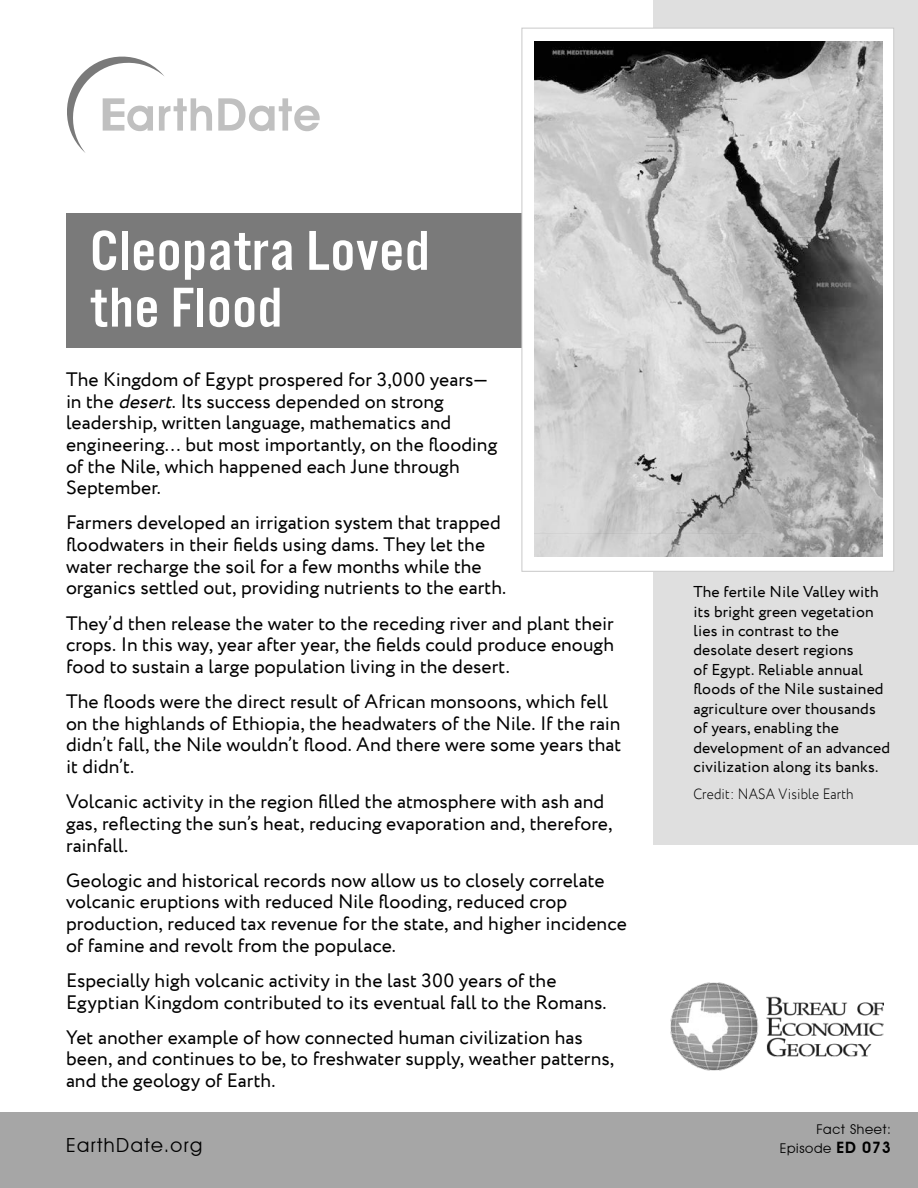
<style>
.page{position:relative;width:918px;height:1188px;background:#fff}
.page>*{position:absolute;margin:0;border:0;box-sizing:border-box;transform-origin:0 0}
.t1{font:58.35px/56.7px "Alternate Got No 3 D";letter-spacing:.01em;color:#fff;scale:1.1 1}
.t2{font:19.5px/21.6px "Circe";color:#000}
.t3{font:19.5px "Avant Garde IT Cby BT";letter-spacing:.075em;color:#000}
.t4{font:15.75px/19.5px "Circe";letter-spacing:.01em;color:#000}
.t5{font:300 15px "Circe";letter-spacing:.01em;color:#000;scale:.9 1}
.t6{font:13.5px/18.9px "Avant Garde IT Cby BT";letter-spacing:.05em;color:#000;text-align:right}
.s1{font-style:italic}
.s2{font-weight:600;font-size:15.75px}
</style>
<div class="page">
<div style="left:66px;top:213px;width:530px;height:135px;background:#7a7a7a"></div>
<div style="left:653px;top:0;width:265px;height:845px;background:#dfdfdf"></div>
<svg style="left:67px;top:56px;width:145px;height:97px"></svg>
<svg style="left:218px;top:98px;width:102px;height:33px"></svg>
<img style="left:671px;top:983px;width:213px;height:88px">
<div style="left:0;top:1112px;width:918px;height:76px;background:#a6a6a6"></div>
<div style="left:522px;top:28px;width:372px;height:543px;background:#fff"></div>
<img style="left:534px;top:42px;width:348px;height:515px">
<h1 class="t1" style="left:90px;top:222px;width:310px">Cleopatra Loved the Flood</h1>
<p class="t2" style="left:66px;top:369px;width:433px">The Kingdom of Egypt prospered for 3,000 years— in the <span class="s1">desert</span>. Its success depended on strong leadership, written language, mathematics and engineering… but most importantly, on the flooding of the Nile, which happened each June through September.</p>
<p class="t2" style="left:66px;top:513px;width:442px">Farmers developed an irrigation system that trapped floodwaters in their fields using dams. They let the water recharge the soil for a few months while the organics settled out, providing nutrients to the earth.</p>
<p class="t2" style="left:66px;top:613px;width:549px;text-align:justify">They’d then release the water to the receding river and plant their crops. In this way, year after year, the fields could produce enough food to sustain a large population living in the desert.</p>
<p class="t2" style="left:66px;top:691px;width:557px">The floods were the direct result of African monsoons, which fell on the highlands of Ethiopia, the headwaters of the Nile. If the rain didn’t fall, the Nile wouldn’t flood. And there were some years that it didn’t.</p>
<p class="t2" style="left:66px;top:791px;width:548px">Volcanic activity in the region filled the atmosphere with ash and gas, reflecting the sun’s heat, reducing evaporation and, therefore, rainfall.</p>
<p class="t2" style="left:66px;top:870px;width:562px">Geologic and historical records now allow us to closely correlate volcanic eruptions with reduced Nile flooding, reduced crop production, reduced tax revenue for the state, and higher incidence of famine and revolt from the populace.</p>
<p class="t2" style="left:66px;top:970px;width:542px">Especially high volcanic activity in the last 300 years of the<br>Egyptian Kingdom contributed to its eventual fall to the Romans.</p>
<p class="t2" style="left:66px;top:1027px;width:550px">Yet another example of how connected human civilization has been, and continues to be, to freshwater supply, weather patterns, and the geology of Earth.</p>
<p class="t3" style="left:66px;top:1134px;width:138px">EarthDate.org</p>
<p class="t4" style="left:693px;top:583px;width:198px">The fertile Nile Valley with its bright green vegetation lies in contrast to the desolate desert regions<br>of Egypt. Reliable annual floods of the Nile sustained agriculture over thousands of years, enabling the development of an advanced civilization along its banks.</p>
<p class="t5" style="left:693px;top:784px;width:180px">Credit: NASA Visible Earth</p>
<p class="t6" style="left:780px;top:1120px;width:113px">Fact Sheet:<br>Episode <span class="s2">ED 073</span></p>
</div>
